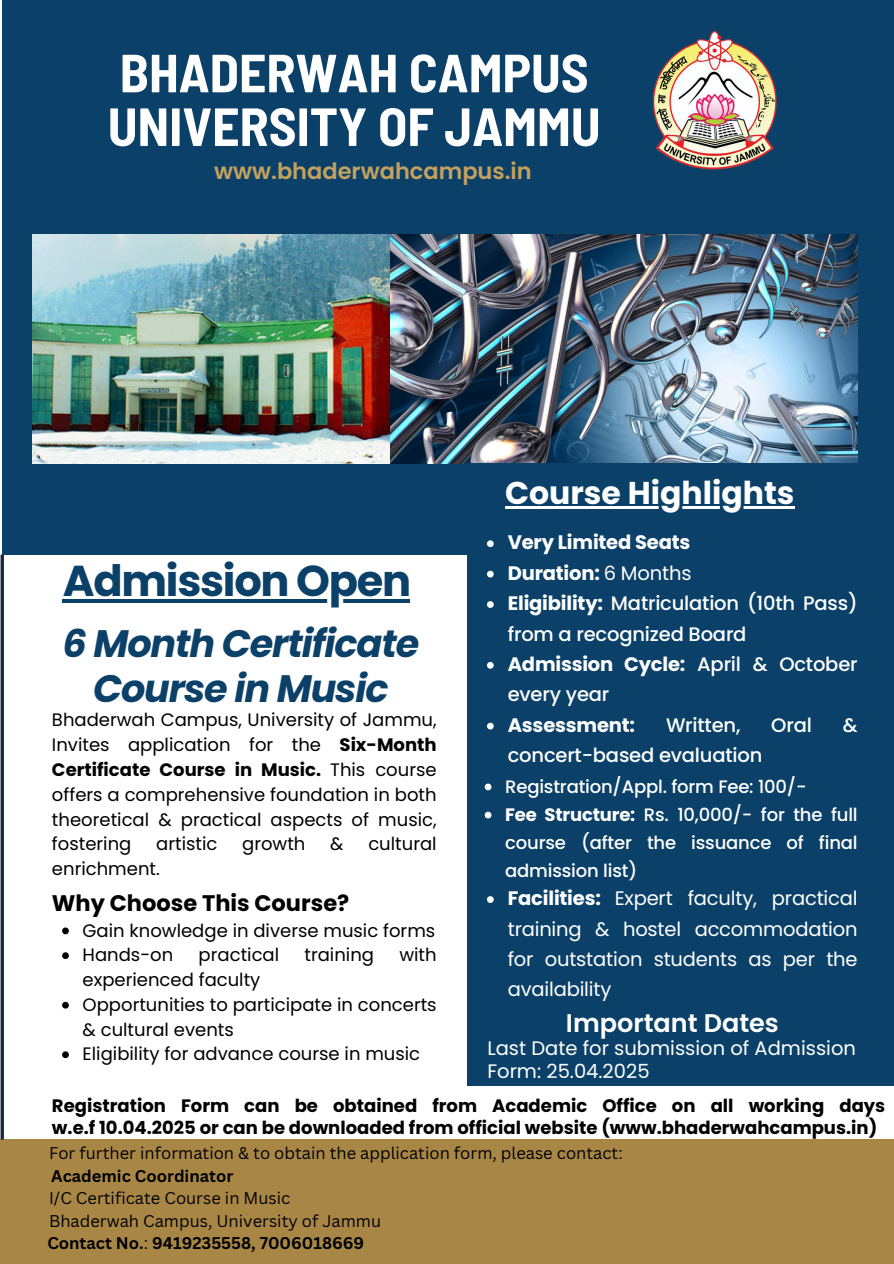
<style>
.page{position:relative;width:894px;height:1264px;background:#fff}
.page>*{position:absolute;margin:0;border:0;box-sizing:border-box;transform-origin:0 0}
.t1{font:700 semi-condensed 53.55px/53.6px "Barlow";color:#fff}
.t2{font:700 43.2px "Poppins";letter-spacing:-.03em;color:#0b4068}
.t3{font:italic 700 38.25px/45.6px "Poppins";letter-spacing:-.03em;color:#0b4068;text-align:center}
.t4{font:700 31.5px "Poppins";color:#fff}
.t5{font:600 25.5px "Poppins";color:#fff}
.t6{font:600 22.5px "Poppins";color:#c4a15f}
.t7{font:700 22.5px "Poppins";color:#000}
.t8{font:19.5px/30.5px "Poppins";letter-spacing:-.01em;color:#fff;text-align:justify}
.t9{font:500 19.5px/30.5px "Poppins";letter-spacing:-.01em;color:#fff}
.t10{font:700 19.5px "Poppins";letter-spacing:-.01em;color:#fff}
.t11{font:18px/24.8px "Poppins";color:#000;text-align:justify}
.t12{font:700 18px/21.5px "Poppins";color:#000}
.t13{font:500 18px/28.2px "Poppins";letter-spacing:-.01em;color:#fff;text-align:justify}
.t14{font:16.5px "Canva Sans";color:#000}
.t15{font:700 16.5px "Canva Sans";color:#000}
.s1{font-weight:400}
.s2{font-weight:700}
</style>
<div class="page">
<div style="left:2px;top:0;width:891px;height:554px;background:#0b4068"></div>
<div style="left:0;top:1139px;width:893px;height:124px;background:#a88746"></div>
<img style="left:32px;top:234px;width:825px;height:230px">
<div style="left:467px;top:463px;width:426px;height:572px;background:#0b4068"></div>
<div style="left:467px;top:931px;width:426px;height:154px;background:#0b4068"></div>
<img style="left:652px;top:30px;width:125px;height:140px">
<hr style="left:505px;top:506px;width:289px;height:3px;background:#fff">
<hr style="left:63px;top:599px;width:347px;height:4px;background:#0b4068">
<svg style="left:487px;top:540px;width:6px;height:7px"></svg>
<svg style="left:487px;top:570px;width:6px;height:7px"></svg>
<svg style="left:487px;top:601px;width:6px;height:7px"></svg>
<svg style="left:487px;top:662px;width:6px;height:6px"></svg>
<svg style="left:487px;top:722px;width:6px;height:7px"></svg>
<svg style="left:484px;top:783px;width:7px;height:7px"></svg>
<svg style="left:484px;top:811px;width:7px;height:7px"></svg>
<svg style="left:487px;top:896px;width:6px;height:6px"></svg>
<svg style="left:62px;top:927px;width:7px;height:7px"></svg>
<svg style="left:62px;top:952px;width:7px;height:7px"></svg>
<svg style="left:62px;top:1001px;width:7px;height:7px"></svg>
<svg style="left:62px;top:1051px;width:7px;height:7px"></svg>
<hr style="left:1px;top:554px;width:3px;height:585px;background:#19273c">
<p class="t1" style="left:108px;top:44px;width:494px">BHADERWAH CAMPUS<br>UNIVERSITY OF JAMMU</p>
<h3 class="t6" style="left:214px;top:155px;width:319px">www.bhaderwahcampus.in</h3>
<h4 class="t4" style="left:505px;top:471px;width:291px">Course Highlights</h4>
<p class="t10" style="left:507px;top:529px;width:184px">Very Limited Seats</p>
<p class="t10" style="left:507px;top:559px;width:185px">Duration: <span class="s1">6 Months</span></p>
<p class="t9" style="left:507px;top:588px;width:351px"><span class="s2">Eligibility:</span> Matriculation (10th Pass) from a recognized Board</p>
<p class="t9" style="left:507px;top:649px;width:351px"><span class="s2">Admission Cycle:</span> April &amp; October every year</p>
<p class="t10" style="left:507px;top:711px;width:129px">Assessment:</p>
<p class="t9" style="left:665px;top:709px;width:76px">Written,</p>
<p class="t9" style="left:771px;top:709px;width:42px">Oral</p>
<p class="t9" style="left:842px;top:709px;width:16px">&amp;</p>
<p class="t9" style="left:507px;top:740px;width:256px">concert-based evaluation</p>
<p class="t13" style="left:505px;top:772px;width:303px">Registration/Appl. form Fee: 100/-</p>
<p class="t13" style="left:505px;top:800px;width:354px"><span class="s2">Fee Structure:</span> Rs. 10,000/- for the full course (after the issuance of final admission list)</p>
<h2 class="t8" style="left:507px;top:883px;width:351px"><span class="s2">Facilities:</span> Expert faculty, practical training &amp; hostel accommodation for outstation students as per the availability</h2>
<p class="t2" style="left:63px;top:551px;width:350px">Admission Open</p>
<p class="t3" style="left:63px;top:620px;width:358px">6 Month Certificate<br>Course in Music</p>
<p class="t11" style="left:52px;top:707px;width:386px">Bhaderwah Campus, University of Jammu, Invites application for the <span class="s2">Six-Month Certificate Course in Music.</span> This course offers a comprehensive foundation in both theoretical &amp; practical aspects of music, fostering</p>
<p class="t11" style="left:156px;top:831px;width:63px">artistic</p>
<p class="t11" style="left:242px;top:831px;width:65px">growth</p>
<p class="t11" style="left:330px;top:831px;width:15px">&amp;</p>
<p class="t11" style="left:368px;top:831px;width:70px">cultural</p>
<p class="t11" style="left:52px;top:856px;width:109px">enrichment.</p>
<p class="t7" style="left:52px;top:887px;width:299px">Why Choose This Course?</p>
<p class="t11" style="left:83px;top:917px;width:354px">Gain knowledge in diverse music forms</p>
<p class="t11" style="left:83px;top:942px;width:92px">Hands-on</p>
<p class="t11" style="left:198px;top:942px;width:82px">practical</p>
<p class="t11" style="left:304px;top:942px;width:71px">training</p>
<p class="t11" style="left:399px;top:942px;width:39px">with</p>
<p class="t11" style="left:83px;top:967px;width:179px">experienced faculty</p>
<p class="t11" style="left:83px;top:992px;width:355px">Opportunities to participate in concerts &amp; cultural events</p>
<p class="t11" style="left:83px;top:1041px;width:339px">Eligibility for advance course in music</p>
<h6 class="t12" style="left:52px;top:1095px;width:834px">Registration Form can be obtained from Academic Office on all working days w.e.f 10.04.2025 or can be downloaded from official website (www.bhaderwahcampus.in)</h6>
<p class="t5" style="left:565px;top:1005px;width:214px">Important Dates</p>
<h5 class="t8" style="left:487px;top:1037px;width:370px;line-height:22.5px">Last Date for submission of Admission<br>Form: 25.04.2025</h5>
<h1 class="t14" style="left:49px;top:1141px;width:575px">For further information &amp; to obtain the application form, please contact:</h1>
<h5 class="t15" style="left:51px;top:1164px;width:184px">Academic Coordinator</h5>
<p class="t14" style="left:49px;top:1186px;width:243px">I/C Certificate Course in Music</p>
<p class="t14" style="left:49px;top:1209px;width:333px">Bhaderwah Campus, University of Jammu</p>
<p class="t15" style="left:47px;top:1231px;width:318px">Contact No.<span class="s1">:</span> 9419235558, 7006018669</p>
</div>
